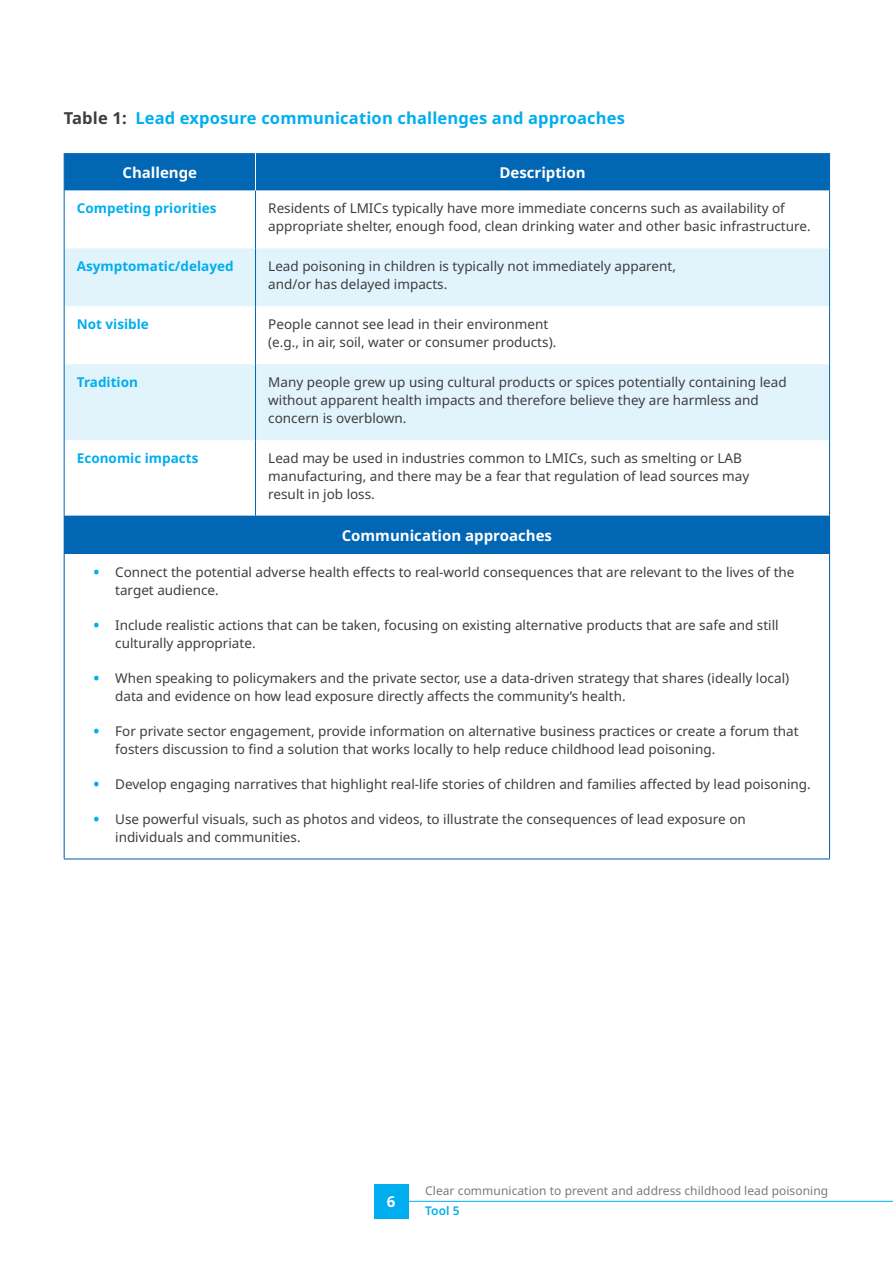
<style>
.page{position:relative;width:893px;height:1263px;background:#fff}
.page>*{position:absolute;margin:0;border:0;box-sizing:border-box;transform-origin:0 0}
.t1{font:700 16.5px "Noto Sans";letter-spacing:.01em;color:#00aeef}
.t2{font:700 15px "Noto Sans";color:#fff}
.t3{font:13.5px/18px "Noto Sans";color:#3e3e3f}
.t4{font:700 13.5px "Noto Sans";color:#00aeef}
.t5{font:12px "Noto Sans";letter-spacing:.005em;color:#787a79}
.t6{font:600 12px "Noto Sans";color:#00aeef}
.s1{color:#3e3e3f}
.s2{font-weight:900;color:#00aeef}
</style>
<div class="page">
<div style="left:65px;top:153px;width:764px;height:37px;background:#0166b3"></div>
<svg style="left:65px;top:248px;width:764px;height:192px;fill:#e1f4fc"></svg>
<hr style="left:255px;top:190px;width:1px;height:58px;background:#0166b3">
<hr style="left:255px;top:248px;width:1px;height:58px;background:#0166b3">
<hr style="left:255px;top:306px;width:1px;height:58px;background:#0166b3">
<hr style="left:255px;top:364px;width:1px;height:76px;background:#0166b3">
<hr style="left:255px;top:440px;width:1px;height:76px;background:#0166b3">
<hr style="left:255px;top:153px;width:1px;height:37px;background:#fff">
<hr style="left:64px;top:516px;width:191px;height:1px;background:#015aaa">
<hr style="left:255px;top:516px;width:575px;height:1px;background:#015aaa">
<hr style="left:64px;top:153px;width:1px;height:37px;background:#0166b3">
<hr style="left:64px;top:190px;width:1px;height:58px;background:#0166b3">
<hr style="left:64px;top:248px;width:1px;height:58px;background:#0166b3">
<hr style="left:64px;top:306px;width:1px;height:58px;background:#0166b3">
<hr style="left:64px;top:364px;width:1px;height:76px;background:#0166b3">
<hr style="left:64px;top:440px;width:1px;height:76px;background:#0166b3">
<hr style="left:829px;top:153px;width:1px;height:37px;background:#0166b3">
<hr style="left:829px;top:190px;width:1px;height:58px;background:#0166b3">
<hr style="left:829px;top:248px;width:1px;height:58px;background:#0166b3">
<hr style="left:829px;top:306px;width:1px;height:58px;background:#0166b3">
<hr style="left:829px;top:364px;width:1px;height:76px;background:#0166b3">
<hr style="left:829px;top:440px;width:1px;height:76px;background:#0166b3">
<div style="left:64px;top:517px;width:766px;height:37px;background:#0166b3"></div>
<hr style="left:64px;top:554px;width:1px;height:305px;background:#015aaa">
<hr style="left:829px;top:554px;width:1px;height:305px;background:#015aaa">
<hr style="left:64px;top:859px;width:766px;height:1px;background:#015aaa">
<div style="left:374px;top:1184px;width:34px;height:34px;background:#00aeef"></div>
<hr style="left:408px;top:1201px;width:485px;height:1px;background:#00aeef">
<p class="t1" style="left:64px;top:106px;width:563px"><span class="s1">Table 1:</span> Lead exposure communication challenges and approaches</p>
<p class="t2" style="left:122px;top:162px;width:76px">Challenge</p>
<p class="t2" style="left:499px;top:162px;width:88px">Description</p>
<p class="t4" style="left:77px;top:199px;width:141px">Competing priorities</p>
<p class="t3" style="left:268px;top:200px;width:544px">Residents of LMICs typically have more immediate concerns such as availability of appropriate shelter, enough food, clean drinking water and other basic infrastructure.</p>
<p class="t4" style="left:77px;top:257px;width:158px">Asymptomatic/delayed</p>
<p class="t3" style="left:268px;top:258px;width:409px">Lead poisoning in children is typically not immediately apparent, and/or has delayed impacts.</p>
<p class="t4" style="left:77px;top:315px;width:73px">Not visible</p>
<p class="t3" style="left:268px;top:316px;width:290px">People cannot see lead in their environment (e.g., in air, soil, water or consumer products).</p>
<p class="t4" style="left:77px;top:373px;width:63px">Tradition</p>
<p class="t3" style="left:268px;top:374px;width:520px">Many people grew up using cultural products or spices potentially containing lead without apparent health impacts and therefore believe they are harmless and concern is overblown.</p>
<p class="t4" style="left:77px;top:449px;width:123px">Economic impacts</p>
<p class="t3" style="left:268px;top:450px;width:483px">Lead may be used in industries common to LMICs, such as smelting or LAB manufacturing, and there may be a fear that regulation of lead sources may result in job loss.</p>
<p class="t2" style="left:342px;top:525px;width:212px">Communication approaches</p>
<p class="t3" style="left:115px;top:563px;width:681px;text-indent:-21px"><span class="s2">•</span> Connect the potential adverse health effects to real-world consequences that are relevant to the lives of the target audience.</p>
<p class="t3" style="left:115px;top:616px;width:665px;text-indent:-21px"><span class="s2">•</span> Include realistic actions that can be taken, focusing on existing alternative products that are safe and still culturally appropriate.</p>
<p class="t3" style="left:115px;top:669px;width:675px;text-indent:-21px"><span class="s2">•</span> When speaking to policymakers and the private sector, use a data-driven strategy that shares (ideally local) data and evidence on how lead exposure directly affects the community’s health.</p>
<p class="t3" style="left:115px;top:722px;width:685px;text-indent:-21px"><span class="s2">•</span> For private sector engagement, provide information on alternative business practices or create a forum that fosters discussion to find a solution that works locally to help reduce childhood lead poisoning.</p>
<p class="t3" style="left:94px;top:775px;width:718px"><span class="s2">•</span> Develop engaging narratives that highlight real-life stories of children and families affected by lead poisoning.</p>
<p class="t3" style="left:115px;top:810px;width:632px;text-indent:-21px"><span class="s2">•</span> Use powerful visuals, such as photos and videos, to illustrate the consequences of lead exposure on individuals and communities.</p>
<p class="t2" style="left:387px;top:1190px;width:10px">6</p>
<p class="t5" style="left:425px;top:1182px;width:404px">Clear communication to prevent and address childhood lead poisoning</p>
<p class="t6" style="left:425px;top:1202px;width:36px">Tool 5</p>
</div>
